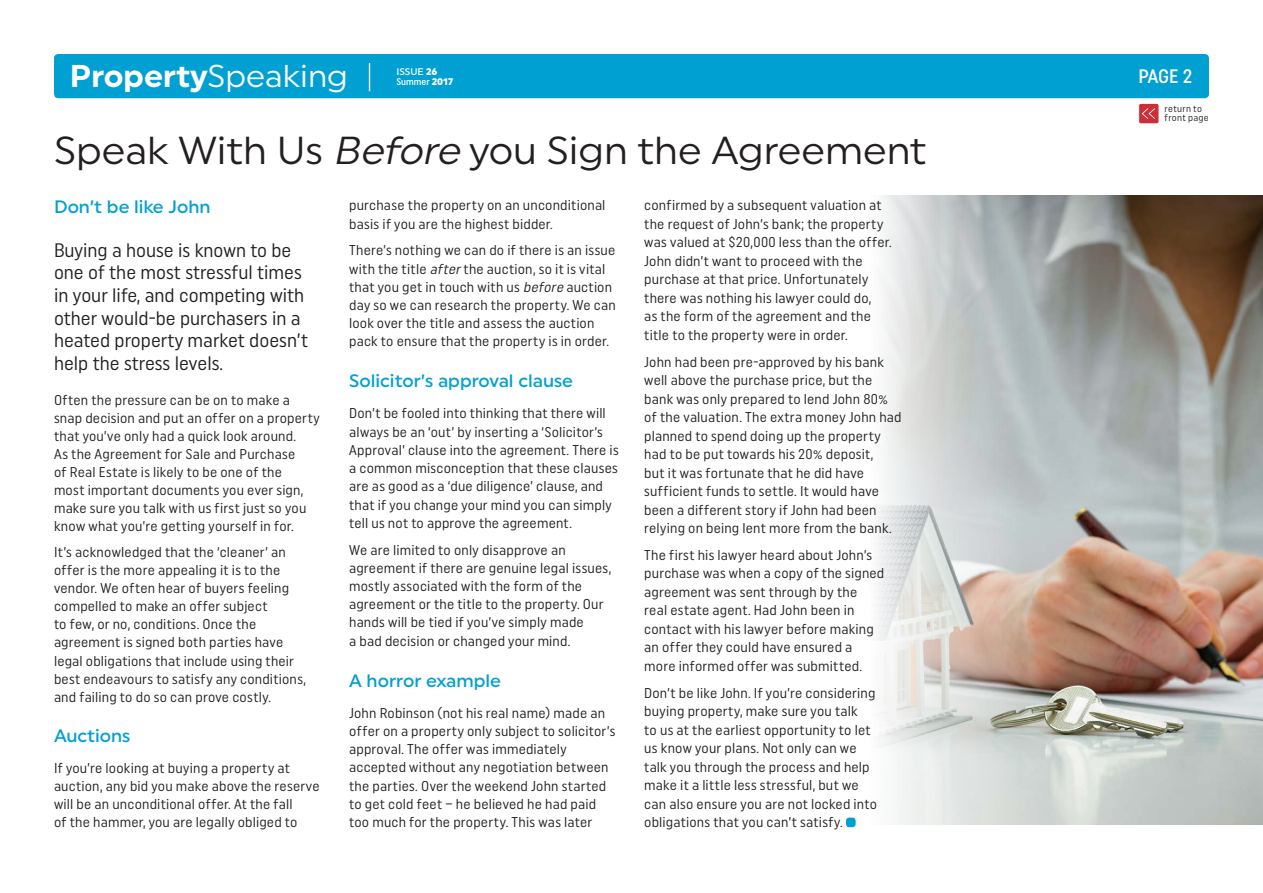
<style>
.page{position:relative;width:1263px;height:893px;background:#fff}
.page>*{position:absolute;margin:0;border:0;box-sizing:border-box;transform-origin:0 0}
.t1{font:39px "Uniform";color:#231f20}
.t2{font:700 31.5px "Uniform";color:#fff}
.t3{font:19.5px/22.5px "Uniform Condensed";color:#231f20}
.t4{font:500 19.5px "Uniform Condensed";color:#fff}
.t5{font:500 18px "Uniform";color:#00a0d2}
.t6{font:14.25px/18.5px "Uniform Condensed";letter-spacing:.015em;color:#231f20}
.t7{font:9.6px/9px "Uniform Condensed";letter-spacing:.03em;color:#231f20}
.t8{font:500 9.6px "Uniform Condensed";color:#fff}
.t9{font:500 9.6px "Uniform";color:#fff}
.s1{font-weight:400}
.s2{font-weight:900}
.s3{font-family:"Uniform";font-weight:900}
.s4{font-style:italic}
</style>
<div class="page">
<img style="left:874px;top:195px;width:389px;height:630px">
<div style="left:54px;top:54px;width:1155px;height:44px;background:#00a0d2;border-radius:4px"></div>
<svg style="left:369px;top:63px;width:1px;height:28px"></svg>
<div style="left:1139px;top:104px;width:19px;height:19px;background:#cd2f36;border-radius:2px"></div>
<svg style="left:1142px;top:108px;width:13px;height:11px"></svg>
<div style="left:846px;top:818px;width:10px;height:9px;background:#00a0d2;border-radius:3px"></div>
<h2 class="t2" style="left:70px;top:57px;width:280px">Property<span class="s1">Speaking</span></h2>
<h3 class="t4" style="left:1138px;top:64px;width:55px">PAGE 2</h3>
<p class="t9" style="left:396px;top:65px;width:43px">ISSUE <span class="s2">26</span></p>
<p class="t8" style="left:396px;top:76px;width:58px">Summer <span class="s3">2017</span></p>
<h1 class="t1" style="left:54px;top:127px;width:874px">Speak With Us <span class="s4">Before</span> you Sign the Agreement</h1>
<p class="t5" style="left:54px;top:196px;width:158px">Don’t be like John</p>
<h3 class="t3" style="left:54px;top:238px;width:256px">Buying a house is known to be one of the most stressful times in your life, and competing with other would-be purchasers in a heated property market doesn’t help the stress levels.</h3>
<p class="t6" style="left:54px;top:390px;width:267px;line-height:18px">Often the pressure can be on to make a snap decision and put an offer on a property that you’ve only had a quick look around.<br>As the Agreement for Sale and Purchase<br>of Real Estate is likely to be one of the<br>most important documents you ever sign, make sure you talk with us first just so you know what you’re getting yourself in for.</p>
<p class="t6" style="left:54px;top:543px;width:253px;line-height:18px">It’s acknowledged that the ‘cleaner’ an offer is the more appealing it is to the vendor. We often hear of buyers feeling compelled to make an offer subject<br>to few, or no, conditions. Once the agreement is signed both parties have legal obligations that include using their best endeavours to satisfy any conditions, and failing to do so can prove costly.</p>
<p class="t5" style="left:54px;top:725px;width:78px">Auctions</p>
<p class="t6" style="left:54px;top:759px;width:267px;line-height:18px">If you’re looking at buying a property at auction, any bid you make above the reserve will be an unconditional offer. At the fall<br>of the hammer, you are legally obliged to</p>
<p class="t6" style="left:644px;top:196px;width:249px">confirmed by a subsequent valuation at the request of John’s bank; the property was valued at $20,000 less than the offer.<br>John didn’t want to proceed with the purchase at that price. Unfortunately there was nothing his lawyer could do,<br>as the form of the agreement and the title to the property were in order.</p>
<p class="t6" style="left:644px;top:352px;width:259px">John had been pre-approved by his bank well above the purchase price, but the bank was only prepared to lend John 80% of the valuation. The extra money John had planned to spend doing up the property had to be put towards his 20% deposit,<br>but it was fortunate that he did have sufficient funds to settle. It would have been a different story if John had been relying on being lent more from the bank.</p>
<p class="t6" style="left:644px;top:545px;width:242px">The first his lawyer heard about John’s purchase was when a copy of the signed agreement was sent through by the<br>real estate agent. Had John been in contact with his lawyer before making an offer they could have ensured a more informed offer was submitted.</p>
<p class="t6" style="left:644px;top:683px;width:234px">Don’t be like John. If you’re considering buying property, make sure you talk<br>to us at the earliest opportunity to let us know your plans. Not only can we talk you through the process and help make it a little less stressful, but we can also ensure you are not locked into obligations that you can’t satisfy.</p>
<p class="t6" style="left:349px;top:196px;width:258px">purchase the property on an unconditional basis if you are the highest bidder.</p>
<p class="t6" style="left:349px;top:241px;width:268px">There’s nothing we can do if there is an issue with the title <span class="s4">after</span>the auction, so it is vital that you get in touch with us <span class="s4">before</span> auction day so we can research the property. We can look over the title and assess the auction pack to ensure that the property is in order.</p>
<p class="t5" style="left:349px;top:370px;width:225px">Solicitor’s approval clause</p>
<p class="t6" style="left:349px;top:404px;width:271px">Don’t be fooled into thinking that there will always be an ‘out’ by inserting a ‘Solicitor’s Approval’ clause into the agreement. There is a common misconception that these clauses are as good as a ‘due diligence’ clause, and that if you change your mind you can simply tell us not to approve the agreement.</p>
<p class="t6" style="left:349px;top:540px;width:264px">We are limited to only disapprove an agreement if there are genuine legal issues, mostly associated with the form of the agreement or the title to the property. Our hands will be tied if you’ve simply made<br>a bad decision or changed your mind.</p>
<p class="t5" style="left:349px;top:670px;width:153px">A horror example</p>
<p class="t6" style="left:349px;top:703px;width:268px">John Robinson (not his real name) made an offer on a property only subject to solicitor’s approval. The offer was immediately accepted without any negotiation between the parties. Over the weekend John started to get cold feet – he believed he had paid too much for the property. This was later</p>
<p class="t7" style="left:1164px;top:104px;width:46px">return to front page</p>
</div>
